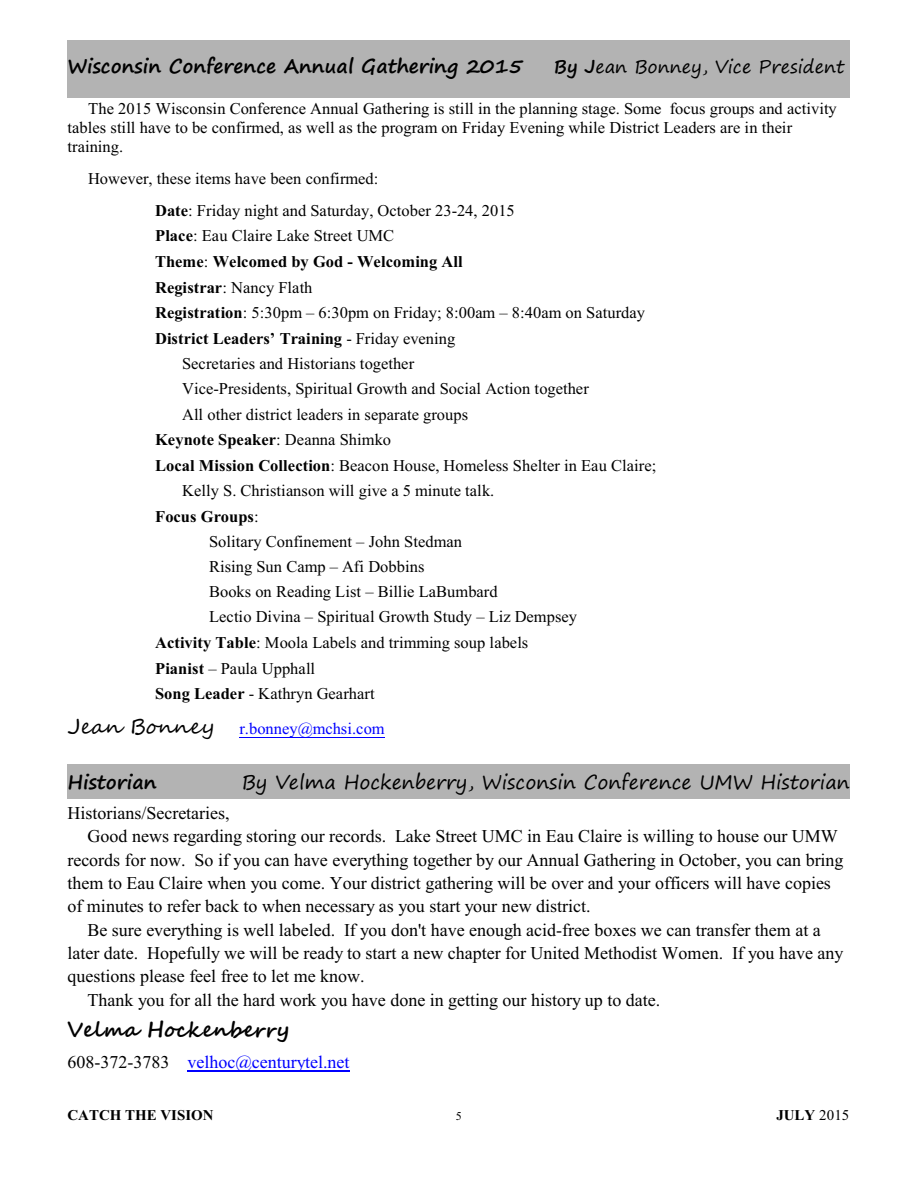
<style>
.page{position:relative;width:918px;height:1188px;background:#fff}
.page>*{position:absolute;margin:0;border:0;box-sizing:border-box;transform-origin:0 0}
.t1{font:700 21px "Segoe Script";color:#000}
.t2{font:italic 21px "Segoe Script";color:#000}
.t3{font:19.5px "Segoe Print";color:#000}
.t4{font:700 19.5px "Segoe Print";color:#000}
.t5{font:18px "Times New Roman";color:#000}
.t6{font:18px "Times New Roman";color:#00f}
.t7{font:18px "Segoe Print";color:#000}
.t8{font:16.5px/19.5px "Times New Roman";color:#000}
.t9{font:700 16.5px "Times New Roman";color:#000}
.t10{font:16.5px "Times New Roman";color:#00f}
.t11{font:700 15px "Times New Roman";color:#000}
.t12{font:12px "Times New Roman";color:#000}
.s1{font-weight:700}
.s2{font-weight:400}
.s3{color:#000}
</style>
<div class="page">
<div style="left:68px;top:40px;width:782px;height:58px;background:#b3b3b3"></div>
<div style="left:68px;top:764px;width:782px;height:35px;background:#b3b3b3"></div>
<hr style="left:239px;top:737px;width:146px;height:1px;background:#00f">
<hr style="left:187px;top:1071px;width:163px;height:1px;background:#00f">
<p class="t4" style="left:68px;top:56px;width:457px">Wisconsin Conference Annual Gathering 2015</p>
<p class="t7" style="left:554px;top:57px;width:292px"><span class="s1">By J</span>ean Bonney, Vice President</p>
<p class="t8" style="left:68px;top:100px;width:771px;text-indent:21px">The 2015 Wisconsin Conference Annual Gathering is still in the planning stage. Some focus groups and activity tables still have to be confirmed, as well as the program on Friday Evening while District Leaders are in their training.</p>
<p class="t8" style="left:155px;top:164px;width:361px;line-height:31.8px;text-indent:-67px">However, these items have been confirmed:<br><span class="s1">Date</span>: Friday night and Saturday, October 23-24, 2015</p>
<p class="t8" style="left:155px;top:228px;width:241px"><span class="s1">Place</span>: Eau Claire Lake Street UMC</p>
<p class="t9" style="left:155px;top:256px;width:309px">Theme<span class="s2">:</span> Welcomed by God - Welcoming All</p>
<p class="t8" style="left:155px;top:279px;width:159px"><span class="s1">Registrar</span>: Nancy Flath</p>
<p class="t8" style="left:155px;top:305px;width:492px"><span class="s1">Registration</span>: 5:30pm – 6:30pm on Friday; 8:00am – 8:40am on Saturday</p>
<p class="t9" style="left:155px;top:333px;width:302px">District Leaders’ Training <span class="s2">- Friday evening</span></p>
<p class="t8" style="left:182px;top:355px;width:234px">Secretaries and Historians together</p>
<p class="t8" style="left:182px;top:381px;width:408px">Vice-Presidents, Spiritual Growth and Social Action together</p>
<p class="t8" style="left:182px;top:406px;width:288px">All other district leaders in separate groups</p>
<p class="t9" style="left:155px;top:434px;width:237px">Keynote Speaker<span class="s2">: Deanna Shimko</span></p>
<p class="t8" style="left:155px;top:457px;width:503px"><span class="s1">Local Mission Collection</span>: Beacon House, Homeless Shelter in Eau Claire;</p>
<p class="t8" style="left:182px;top:482px;width:314px">Kelly S. Christianson will give a 5 minute talk.</p>
<p class="t9" style="left:155px;top:510px;width:105px">Focus Groups<span class="s2">:</span></p>
<p class="t8" style="left:209px;top:533px;width:254px">Solitary Confinement – John Stedman</p>
<p class="t8" style="left:209px;top:558px;width:217px">Rising Sun Camp – Afi Dobbins</p>
<p class="t8" style="left:209px;top:584px;width:290px">Books on Reading List – Billie LaBumbard</p>
<p class="t8" style="left:209px;top:609px;width:369px">Lectio Divina – Spiritual Growth Study – Liz Dempsey</p>
<p class="t8" style="left:155px;top:634px;width:375px"><span class="s1">Activity Table</span>: Moola Labels and trimming soup labels</p>
<p class="t8" style="left:155px;top:660px;width:161px"><span class="s1">Pianist</span> – Paula Upphall</p>
<p class="t8" style="left:155px;top:686px;width:221px"><span class="s1">Song Leader</span> - Kathryn Gearhart</p>
<p class="t2" style="left:68px;top:719px;width:148px">Jean Bonney</p>
<p class="t10" style="left:239px;top:723px;width:147px">r.bonney@mchsi.com</p>
<p class="t4" style="left:68px;top:773px;width:91px">Historian</p>
<p class="t3" style="left:242px;top:772px;width:609px">By Velma Hockenberry, Wisconsin Conference UMW Historian</p>
<p class="t5" style="left:68px;top:807px;width:164px">Historians/Secretaries,</p>
<p class="t5" style="left:88px;top:830px;width:752px">Good news regarding storing our records. Lake Street UMC in Eau Claire is willing to house our UMW</p>
<p class="t5" style="left:68px;top:853px;width:778px">records for now. So if you can have everything together by our Annual Gathering in October, you can bring</p>
<p class="t5" style="left:68px;top:877px;width:765px">them to Eau Claire when you come. Your district gathering will be over and your officers will have copies</p>
<p class="t5" style="left:68px;top:900px;width:525px">of minutes to refer back to when necessary as you start your new district.</p>
<p class="t5" style="left:88px;top:923px;width:735px">Be sure everything is well labeled. If you don't have enough acid-free boxes we can transfer them at a</p>
<p class="t5" style="left:68px;top:947px;width:777px">later date. Hopefully we will be ready to start a new chapter for United Methodist Women. If you have any</p>
<p class="t5" style="left:68px;top:970px;width:299px">questions please feel free to let me know.</p>
<p class="t5" style="left:88px;top:993px;width:574px">Thank you for all the hard work you have done in getting our history up to date.</p>
<p class="t1" style="left:68px;top:1021px;width:223px">Velma Hockenberry</p>
<p class="t6" style="left:68px;top:1055px;width:284px"><span class="s3">608-372-3783</span> velhoc@centurytel.net</p>
<p class="t11" style="left:68px;top:1109px;width:148px">CATCH THE VISION</p>
<p class="t12" style="left:456px;top:1112px;width:7px">5</p>
<p class="t11" style="left:776px;top:1109px;width:74px">JULY <span class="s2">2015</span></p>
</div>
